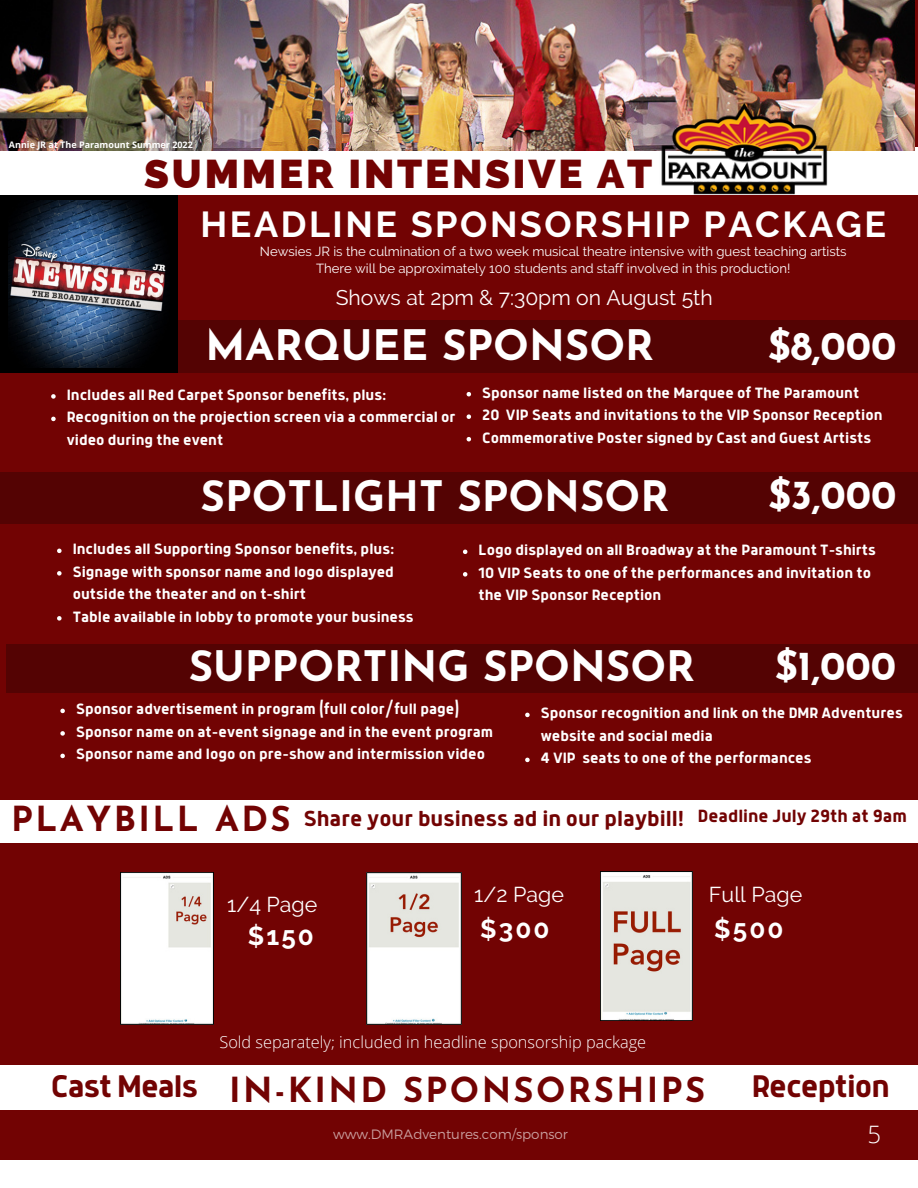
<style>
.page{position:relative;width:918px;height:1188px;background:#720303}
.page>*{position:absolute;margin:0;border:0;box-sizing:border-box;transform-origin:0 0}
.t1{font:700 42px "Josefin Sans";color:#fff}
.t2{font:700 40.35px "Josefin Sans";color:#fff}
.t3{font:800 40.35px "Raleway";letter-spacing:.07em;color:#720303}
.t4{font:700 36px "Raleway";letter-spacing:.07em;color:#fff}
.t5{font:700 34.5px "Josefin Sans";letter-spacing:.07em;color:#720303}
.t6{font:700 34.5px "Anteb";letter-spacing:-.025em;color:#720303}
.t7{font:700 26.1px "Raleway";letter-spacing:.08em;color:#fff}
.t8{font:700 24px "Anteb";color:#720303}
.t9{font:300 24px "Open Sans";color:#fff}
.t10{font:21.45px "Raleway";color:#fff}
.t11{font:21.15px "Raleway";color:#fff}
.t12{font:700 19.5px "Anteb";color:#720303}
.t13{font:700 16.5px/22.5px "Anteb";color:#fff}
.t14{font:300 16.35px "Open Sans";color:#fff}
.t15{font:300 13.5px "Montserrat";color:#fff}
.t16{font:13.2px/17.7px "Raleway";color:#fff;text-align:center}
.t17{font:700 9px "Open Sans";color:#fff}
.s1{font-family:"Josefin Sans";font-size:34.5px}
</style>
<div class="page">
<div style="left:0;top:147px;width:918px;height:48px;background:#fff"></div>
<img style="left:0;top:0;width:914px;height:150px">
<img style="left:643px;top:101px;width:202px;height:94px">
<div style="left:0;top:1065px;width:918px;height:123px;background:#fff"></div>
<div style="left:0;top:800px;width:918px;height:43px;background:#fff"></div>
<img style="left:367px;top:872px;width:94px;height:152px">
<img style="left:600px;top:871px;width:93px;height:150px">
<img style="left:120px;top:872px;width:93px;height:152px">
<div style="left:0;top:472px;width:918px;height:52px;background:#540303"></div>
<svg style="left:57px;top:549px;width:5px;height:4px"></svg>
<svg style="left:57px;top:571px;width:5px;height:5px"></svg>
<svg style="left:57px;top:616px;width:5px;height:5px"></svg>
<div style="left:6px;top:645px;width:912px;height:48px;background:#540303"></div>
<svg style="left:60px;top:709px;width:5px;height:4px"></svg>
<svg style="left:60px;top:731px;width:5px;height:5px"></svg>
<svg style="left:60px;top:754px;width:5px;height:4px"></svg>
<svg style="left:51px;top:394px;width:5px;height:5px"></svg>
<svg style="left:51px;top:417px;width:5px;height:4px"></svg>
<div style="left:0;top:321px;width:918px;height:52px;background:#540303"></div>
<div style="left:0;top:195px;width:177px;height:177px;background:#000"></div>
<img style="left:9px;top:201px;width:157px;height:167px">
<svg style="left:467px;top:392px;width:4px;height:4px"></svg>
<svg style="left:467px;top:414px;width:4px;height:5px"></svg>
<svg style="left:467px;top:437px;width:4px;height:4px"></svg>
<svg style="left:463px;top:550px;width:4px;height:4px"></svg>
<svg style="left:463px;top:572px;width:4px;height:5px"></svg>
<svg style="left:525px;top:713px;width:5px;height:4px"></svg>
<svg style="left:525px;top:758px;width:5px;height:4px"></svg>
<div style="left:0;top:1110px;width:918px;height:49px;background:#720303"></div>
<p class="t17" style="left:9px;top:138px;width:185px">Annie JR at The Paramount Summer 2022</p>
<h2 class="t3" style="left:144px;top:150px;width:509px">SUMMER INTENSIVE AT</h2>
<h3 class="t4" style="left:201px;top:203px;width:687px">HEADLINE SPONSORSHIP PACKAGE</h3>
<p class="t16" style="left:260px;top:242px;width:588px">Newsies JR is the culmination of a two week musical theatre intensive with guest teaching artists<br>There will be approximately 100 students and staff involved in this production!</p>
<p class="t11" style="left:336px;top:285px;width:379px">Shows at 2pm &amp; 7:30pm on August 5th</p>
<h1 class="t1" style="left:205px;top:328px;width:450px">MARQUEE SPONSOR</h1>
<h2 class="t2" style="left:768px;top:329px;width:130px">$8,000</h2>
<p class="t13" style="left:482px;top:382px;width:402px">Sponsor name listed on the Marquee of The Paramount<br>20 VIP Seats and invitations to the VIP Sponsor Reception<br>Commemorative Poster signed by Cast and Guest Artists</p>
<p class="t13" style="left:67px;top:384px;width:390px">Includes all Red Carpet Sponsor benefits, plus:<br>Recognition on the projection screen via a commercial or video during the event</p>
<h1 class="t1" style="left:201px;top:479px;width:470px">SPOTLIGHT SPONSOR</h1>
<h2 class="t2" style="left:768px;top:479px;width:130px">$3,000</h2>
<p class="t13" style="left:73px;top:539px;width:342px">Includes all Supporting Sponsor benefits, plus:<br>Signage with sponsor name and logo displayed outside the theater and on t-shirt<br>Table available in lobby to promote your business</p>
<h1 class="t1" style="left:189px;top:650px;width:508px">SUPPORTING SPONSOR</h1>
<h2 class="t2" style="left:775px;top:650px;width:123px">$1,000</h2>
<p class="t13" style="left:76px;top:699px;width:419px">Sponsor advertisement in program (full color/full page)<br>Sponsor name on at-event signage and in the event program<br>Sponsor name and logo on pre-show and intermission video</p>
<p class="t13" style="left:479px;top:540px;width:399px">Logo displayed on all Broadway at the Paramount T-shirts<br>10 VIP Seats to one of the performances and invitation to the VIP Sponsor Reception</p>
<p class="t13" style="left:541px;top:703px;width:363px">Sponsor recognition and link on the DMR Adventures website and social media<br>4 VIP seats to one of the performances</p>
<h3 class="t8" style="left:11px;top:808px;width:675px"><span class="s1">PLAYBILL ADS</span> Share your business ad in our playbill!</h3>
<p class="t12" style="left:698px;top:807px;width:210px">Deadline July 29th at 9am</p>
<h3 class="t10" style="left:474px;top:881px;width:91px">1/2 Page</h3>
<h3 class="t10" style="left:709px;top:881px;width:95px">Full Page</h3>
<h3 class="t10" style="left:227px;top:892px;width:92px">1/4 Page</h3>
<h3 class="t7" style="left:248px;top:921px;width:68px">$150</h3>
<h3 class="t7" style="left:480px;top:913px;width:71px">$300</h3>
<h3 class="t7" style="left:714px;top:913px;width:71px">$500</h3>
<p class="t14" style="left:219px;top:1030px;width:428px">Sold separately; included in headline sponsorship package</p>
<h3 class="t6" style="left:51px;top:1072px;width:149px">Cast Meals</h3>
<h3 class="t6" style="left:752px;top:1071px;width:140px">Reception</h3>
<h3 class="t5" style="left:229px;top:1076px;width:478px">IN-KIND SPONSORSHIPS</h3>
<p class="t15" style="left:333px;top:1125px;width:236px">www.DMRAdventures.com/sponsor</p>
<h3 class="t9" style="left:868px;top:1117px;width:15px">5</h3>
</div>
